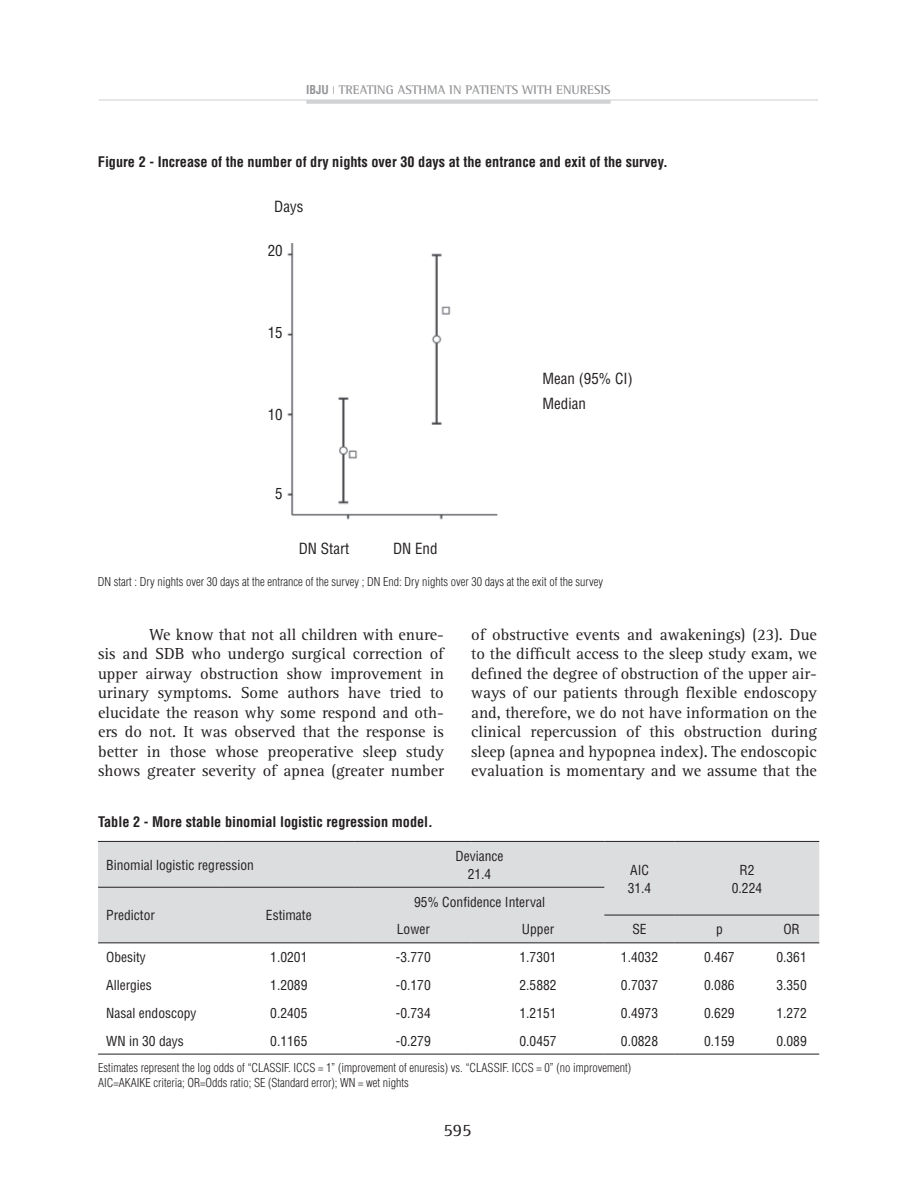
<style>
.page{position:relative;width:898px;height:1200px;background:#fff}
.page>*{position:absolute;margin:0;border:0;box-sizing:border-box;transform-origin:0 0}
.t1{font:18px "Rotis Serif";color:#231f20}
.TEXTO_ARTIGO{font:16.5px/19.5px "Rotis Serif";color:#231f20;text-align:justify}
.LEG_TABELAS_E_FIGURA{font:condensed 15px "Helvetica";color:#231f20}
.TITULO_TABELAS_E_FIG{font:700 condensed 14.25px "Helvetica";color:#231f20}
.TABELA_TEXTO_Central{font:condensed 13.5px "Helvetica";color:#231f20}
.TABELA_TEXTO{font:condensed 13.5px "Helvetica";color:#231f20}
.t2{font:700 12.75px "Rotis Semi Serif";color:#939598}
.LEG_TABELAS_E_FIGURA-2{font:300 condensed 12px "Helvetica";color:#231f20}
.s1{font-family:"Helvetica";font-stretch:condensed;font-size:12px}
</style>
<div class="page">
<hr style="left:99px;top:99px;width:718px;height:2px;background:#dcdddf">
<hr style="left:306px;top:100px;width:304px;height:4px;background:#d1d2d4">
<div style="left:98px;top:841px;width:721px;height:101px;background:#dcdddf"></div>
<hr style="left:98px;top:840px;width:125px;height:1px;background:#231f20">
<hr style="left:223px;top:840px;width:132px;height:1px;background:#231f20">
<hr style="left:355px;top:840px;width:116px;height:1px;background:#231f20">
<hr style="left:471px;top:840px;width:133px;height:1px;background:#231f20">
<hr style="left:604px;top:840px;width:70px;height:1px;background:#231f20">
<hr style="left:674px;top:840px;width:89px;height:1px;background:#231f20">
<hr style="left:763px;top:840px;width:56px;height:1px;background:#231f20">
<hr style="left:98px;top:886px;width:125px;height:1px;background:#231f20">
<hr style="left:223px;top:886px;width:132px;height:1px;background:#231f20">
<hr style="left:355px;top:886px;width:116px;height:1px;background:#231f20">
<hr style="left:471px;top:886px;width:133px;height:1px;background:#231f20">
<hr style="left:604px;top:914px;width:70px;height:1px;background:#231f20">
<hr style="left:674px;top:914px;width:89px;height:1px;background:#231f20">
<hr style="left:763px;top:914px;width:56px;height:1px;background:#231f20">
<hr style="left:98px;top:942px;width:125px;height:1px;background:#231f20">
<hr style="left:223px;top:942px;width:132px;height:1px;background:#231f20">
<hr style="left:355px;top:942px;width:116px;height:1px;background:#231f20">
<hr style="left:471px;top:942px;width:133px;height:1px;background:#231f20">
<hr style="left:604px;top:942px;width:70px;height:1px;background:#231f20">
<hr style="left:674px;top:942px;width:89px;height:1px;background:#231f20">
<hr style="left:763px;top:942px;width:56px;height:1px;background:#231f20">
<hr style="left:98px;top:1053px;width:125px;height:1px;background:#231f20">
<hr style="left:223px;top:1053px;width:132px;height:1px;background:#231f20">
<hr style="left:355px;top:1053px;width:116px;height:1px;background:#231f20">
<hr style="left:471px;top:1053px;width:133px;height:1px;background:#231f20">
<hr style="left:604px;top:1053px;width:70px;height:1px;background:#231f20">
<hr style="left:674px;top:1053px;width:89px;height:1px;background:#231f20">
<hr style="left:763px;top:1053px;width:56px;height:1px;background:#231f20">
<img style="left:287px;top:243px;width:211px;height:277px">
<p class="t2" style="left:306px;top:82px;width:306px"><span class="s1">IBJU</span> <sup>|</sup> TREATING ASTHMA IN PATIENTS WITH ENURESIS</p>
<p class="TITULO_TABELAS_E_FIG" style="left:98px;top:153px;width:571px">Figure 2 - Increase of the number of dry nights over 30 days at the entrance and exit of the survey.</p>
<p class="LEG_TABELAS_E_FIGURA" style="left:274px;top:197px;width:31px">Days</p>
<p class="LEG_TABELAS_E_FIGURA" style="left:267px;top:241px;width:16px">20</p>
<p class="LEG_TABELAS_E_FIGURA" style="left:267px;top:323px;width:16px">15</p>
<p class="LEG_TABELAS_E_FIGURA" style="left:267px;top:405px;width:16px">10</p>
<p class="LEG_TABELAS_E_FIGURA" style="left:275px;top:484px;width:9px">5</p>
<p class="LEG_TABELAS_E_FIGURA" style="left:298px;top:539px;width:52px">DN Start</p>
<p class="LEG_TABELAS_E_FIGURA" style="left:393px;top:539px;width:46px">DN End</p>
<p class="LEG_TABELAS_E_FIGURA" style="left:542px;top:368px;width:91px">Mean (95% CI)</p>
<p class="LEG_TABELAS_E_FIGURA" style="left:542px;top:393px;width:45px">Median</p>
<p class="LEG_TABELAS_E_FIGURA-2" style="left:98px;top:573px;width:506px">DN start : Dry nights over 30 days at the entrance of the survey ; DN End: Dry nights over 30 days at the exit of the survey</p>
<p class="TEXTO_ARTIGO" style="left:98px;top:624px;width:347px;text-indent:51px">We know that not all children with enure&shy;sis and SDB who undergo surgical correction of upper airway obstruction show improvement in urinary symptoms. Some authors have tried to elucidate the reason why some respond and oth&shy;ers do not. It was observed that the response is better in those whose preoperative sleep study shows greater severity of apnea (greater number</p>
<p class="TEXTO_ARTIGO" style="left:471px;top:624px;width:347px">of obstructive events and awakenings) (23). Due to the difficult access to the sleep study exam, we defined the degree of obstruction of the upper air&shy;ways of our patients through flexible endoscopy and, therefore, we do not have information on the clinical repercussion of this obstruction during sleep (apnea and hypopnea index). The endoscopic evaluation is momentary and we assume that the</p>
<p class="TITULO_TABELAS_E_FIG" style="left:98px;top:812px;width:336px">Table 2 - More stable binomial logistic regression model.</p>
<p class="TABELA_TEXTO" style="left:106px;top:856px;width:149px">Binomial logistic regression</p>
<p class="TABELA_TEXTO_Central" style="left:455px;top:847px;width:49px">Deviance</p>
<p class="TABELA_TEXTO_Central" style="left:467px;top:865px;width:25px">21.4</p>
<p class="TABELA_TEXTO_Central" style="left:630px;top:861px;width:20px">AIC</p>
<p class="TABELA_TEXTO_Central" style="left:627px;top:879px;width:25px">31.4</p>
<p class="TABELA_TEXTO_Central" style="left:739px;top:861px;width:16px">R2</p>
<p class="TABELA_TEXTO_Central" style="left:731px;top:879px;width:32px">0.224</p>
<p class="TABELA_TEXTO" style="left:106px;top:906px;width:50px">Predictor</p>
<p class="TABELA_TEXTO_Central" style="left:266px;top:906px;width:47px">Estimate</p>
<p class="TABELA_TEXTO_Central" style="left:414px;top:892px;width:132px">95% Confidence Interval</p>
<p class="TABELA_TEXTO_Central" style="left:396px;top:920px;width:34px">Lower</p>
<p class="TABELA_TEXTO_Central" style="left:521px;top:920px;width:34px">Upper</p>
<p class="TABELA_TEXTO_Central" style="left:632px;top:920px;width:16px">SE</p>
<p class="TABELA_TEXTO_Central" style="left:715px;top:920px;width:8px">p</p>
<p class="TABELA_TEXTO_Central" style="left:783px;top:920px;width:18px">OR</p>
<p class="TABELA_TEXTO" style="left:106px;top:948px;width:41px">Obesity</p>
<p class="TABELA_TEXTO_Central" style="left:270px;top:948px;width:39px">1.0201</p>
<p class="TABELA_TEXTO_Central" style="left:396px;top:948px;width:36px">-3.770</p>
<p class="TABELA_TEXTO_Central" style="left:519px;top:948px;width:39px">1.7301</p>
<p class="TABELA_TEXTO_Central" style="left:620px;top:948px;width:39px">1.4032</p>
<p class="TABELA_TEXTO_Central" style="left:704px;top:948px;width:32px">0.467</p>
<p class="TABELA_TEXTO_Central" style="left:776px;top:948px;width:32px">0.361</p>
<p class="TABELA_TEXTO" style="left:106px;top:976px;width:47px">Allergies</p>
<p class="TABELA_TEXTO_Central" style="left:270px;top:976px;width:39px">1.2089</p>
<p class="TABELA_TEXTO_Central" style="left:396px;top:976px;width:36px">-0.170</p>
<p class="TABELA_TEXTO_Central" style="left:519px;top:976px;width:39px">2.5882</p>
<p class="TABELA_TEXTO_Central" style="left:620px;top:976px;width:39px">0.7037</p>
<p class="TABELA_TEXTO_Central" style="left:704px;top:976px;width:32px">0.086</p>
<p class="TABELA_TEXTO_Central" style="left:776px;top:976px;width:32px">3.350</p>
<p class="TABELA_TEXTO" style="left:106px;top:1004px;width:92px">Nasal endoscopy</p>
<p class="TABELA_TEXTO_Central" style="left:270px;top:1004px;width:39px">0.2405</p>
<p class="TABELA_TEXTO_Central" style="left:396px;top:1004px;width:36px">-0.734</p>
<p class="TABELA_TEXTO_Central" style="left:519px;top:1004px;width:39px">1.2151</p>
<p class="TABELA_TEXTO_Central" style="left:620px;top:1004px;width:39px">0.4973</p>
<p class="TABELA_TEXTO_Central" style="left:704px;top:1004px;width:32px">0.629</p>
<p class="TABELA_TEXTO_Central" style="left:776px;top:1004px;width:32px">1.272</p>
<p class="TABELA_TEXTO" style="left:106px;top:1031px;width:79px">WN in 30 days</p>
<p class="TABELA_TEXTO_Central" style="left:270px;top:1031px;width:39px">0.1165</p>
<p class="TABELA_TEXTO_Central" style="left:396px;top:1031px;width:36px">-0.279</p>
<p class="TABELA_TEXTO_Central" style="left:519px;top:1031px;width:39px">0.0457</p>
<p class="TABELA_TEXTO_Central" style="left:620px;top:1031px;width:39px">0.0828</p>
<p class="TABELA_TEXTO_Central" style="left:704px;top:1031px;width:32px">0.159</p>
<p class="TABELA_TEXTO_Central" style="left:776px;top:1031px;width:32px">0.089</p>
<p class="LEG_TABELAS_E_FIGURA-2" style="left:98px;top:1059px;width:534px">Estimates represent the log odds of “CLASSIF. ICCS = 1” (improvement of enuresis) vs. “CLASSIF. ICCS = 0” (no improvement)</p>
<p class="LEG_TABELAS_E_FIGURA-2" style="left:98px;top:1074px;width:312px">AIC=AKAIKE criteria; OR=Odds ratio; SE (Standard error); WN = wet nights</p>
<p class="t1" style="left:443px;top:1119px;width:30px">595</p>
</div>
